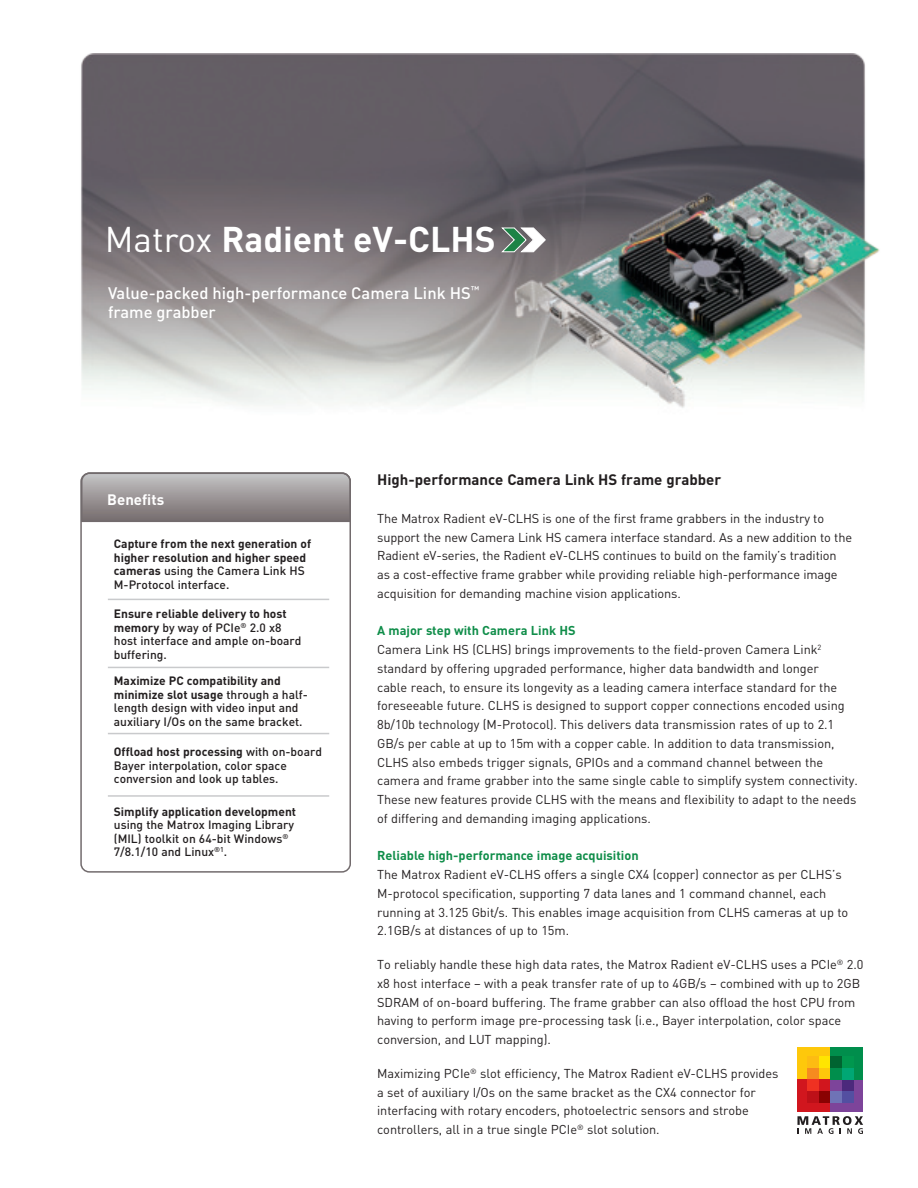
<style>
.page{position:relative;width:918px;height:1188px;background:#fff}
.page>*{position:absolute;margin:0;border:0;box-sizing:border-box;transform-origin:0 0}
.t1{font:700 35.4px "DIN";color:#fff}
.t2{font:500 16.5px/19.5px "DIN";color:#fff}
.t3{font:700 15px "DIN";color:#231f20}
.t4{font:700 15px "DIN";color:#fff}
.t5{font:12.75px/18.8px "DIN";letter-spacing:-.005em;color:#231f20}
.t6{font:700 12.75px "DIN";color:#0f8d49}
.t7{font:500 12px/13.5px "DIN";color:#231f20}
.t8{font:700 12px/13.5px "DIN";color:#231f20}
.s1{font-weight:400}
.s2{font-weight:500}
.s3{font-weight:700}
.s4{font-weight:700;color:#0f8d49}
</style>
<div class="page">
<img style="left:81px;top:53px;width:799px;height:355px">
<div style="left:798px;top:1047px;width:32px;height:32px;background:#fec80b"></div>
<div style="left:798px;top:1079px;width:32px;height:33px;background:#d1161e"></div>
<div style="left:830px;top:1079px;width:33px;height:33px;background:#7d449a"></div>
<div style="left:830px;top:1047px;width:33px;height:32px;background:#008e4c"></div>
<div style="left:819px;top:1056px;width:11px;height:12px;background:#ffe501"></div>
<div style="left:842px;top:1091px;width:11px;height:11px;background:#534fa1"></div>
<div style="left:842px;top:1079px;width:11px;height:12px;background:#4c297c"></div>
<div style="left:842px;top:1056px;width:11px;height:12px;background:#00974e"></div>
<div style="left:830px;top:1056px;width:12px;height:12px;background:#006431"></div>
<div style="left:807px;top:1068px;width:12px;height:11px;background:#f68b1f"></div>
<div style="left:807px;top:1056px;width:12px;height:12px;background:#fdbc12"></div>
<div style="left:807px;top:1091px;width:12px;height:11px;background:#bd1018"></div>
<div style="left:807px;top:1079px;width:12px;height:12px;background:#ef3122"></div>
<div style="left:819px;top:1091px;width:11px;height:11px;background:#890202"></div>
<div style="left:830px;top:1091px;width:12px;height:11px;background:#6f73b6"></div>
<div style="left:842px;top:1068px;width:11px;height:11px;background:#00a774"></div>
<svg style="left:797px;top:1116px;width:66px;height:18px"></svg>
<svg style="left:501px;top:227px;width:45px;height:25px"></svg>
<svg style="left:81px;top:472px;width:270px;height:51px;background:#9b9697"></svg>
<hr style="left:108px;top:733px;width:221px;height:1px;background:#c9cacc">
<hr style="left:108px;top:667px;width:221px;height:1px;background:#c9cacc">
<hr style="left:108px;top:599px;width:221px;height:1px;background:#c9cacc">
<hr style="left:108px;top:795px;width:221px;height:2px;background:#c9cacc">
<div style="left:80px;top:473px;width:271px;height:400px;border:2px solid #726b6d;border-radius:8px"></div>
<h1 class="t1" style="left:105px;top:224px;width:392px"><span class="s1">Matrox</span> Radient eV-CLHS</h1>
<p class="t2" style="left:108px;top:284px;width:373px">Value-packed high-performance Camera Link HS<sup>™ </sup>frame grabber</p>
<p class="t4" style="left:107px;top:493px;width:58px">Benefits</p>
<p class="t8" style="left:114px;top:538px;width:199px">Capture from the next generation of higher resolution and higher speed cameras <span class="s2">using the Camera Link HS<br>M-Protocol interface.</span></p>
<p class="t7" style="left:114px;top:608px;width:189px"><span class="s3">Ensure reliable delivery to host memory</span> by way of PCIe<sup>®</sup> 2.0 x8 host interface and ample on-board buffering.</p>
<p class="t7" style="left:114px;top:675px;width:196px"><span class="s3">Maximize PC compatibility and minimize slot usage</span> through a half&shy;length design with video input and auxiliary I/Os on the same bracket.</p>
<p class="t7" style="left:114px;top:746px;width:210px"><span class="s3">Offload host processing</span> with on-board<br>Bayer interpolation, color space conversion and look up tables.</p>
<p class="t8" style="left:114px;top:805px;width:184px">Simplify application development</p>
<p class="t7" style="left:114px;top:819px;width:182px">using the Matrox Imaging Library (MIL) toolkit on 64-bit Windows<sup>®<br></sup>7/8.1/10 and Linux<sup>®1</sup>.</p>
<p class="t3" style="left:377px;top:473px;width:346px">High-performance Camera Link HS frame grabber</p>
<p class="t5" style="left:377px;top:510px;width:477px">The Matrox Radient eV-CLHS is one of the first frame grabbers in the industry to support the new Camera Link HS camera interface standard. As a new addition to the Radient eV-series, the Radient eV-CLHS continues to build on the family’s tradition as a cost-effective frame grabber while providing reliable high-performance image acquisition for demanding machine vision applications.</p>
<p class="t5" style="left:377px;top:622px;width:482px"><span class="s4">A major step with Camera Link HS<br></span>Camera Link HS (CLHS) brings improvements to the field-proven Camera Link<sup>2 </sup>standard by offering upgraded performance, higher data bandwidth and longer<br>cable reach, to ensure its longevity as a leading camera interface standard for the foreseeable future. CLHS is designed to support copper connections encoded using 8b/10b technology (M-Protocol). This delivers data transmission rates of up to 2.1<br>GB/s per cable at up to 15m with a copper cable. In addition to data transmission, CLHS also embeds trigger signals, GPIOs and a command channel between the camera and frame grabber into the same single cable to simplify system connectivity.<br>These new features provide CLHS with the means and flexibility to adapt to the needs of differing and demanding imaging applications.</p>
<p class="t6" style="left:377px;top:850px;width:263px">Reliable high-performance image acquisition</p>
<p class="t5" style="left:377px;top:866px;width:473px">The Matrox Radient eV-CLHS offers a single CX4 (copper) connector as per CLHS’s M-protocol specification, supporting 7 data lanes and 1 command channel, each running at 3.125 Gbit/s. This enables image acquisition from CLHS cameras at up to 2.1GB/s at distances of up to 15m.</p>
<p class="t5" style="left:377px;top:956px;width:488px">To reliably handle these high data rates, the Matrox Radient eV-CLHS uses a PCIe<sup>®</sup> 2.0 x8 host interface – with a peak transfer rate of up to 4GB/s – combined with up to 2GB SDRAM of on-board buffering. The frame grabber can also offload the host CPU from having to perform image pre-processing task (i.e., Bayer interpolation, color space conversion, and LUT mapping).</p>
<p class="t5" style="left:377px;top:1065px;width:403px">Maximizing PCIe<sup>®</sup> slot efficiency, The Matrox Radient eV-CLHS provides a set of auxiliary I/Os on the same bracket as the CX4 connector for interfacing with rotary encoders, photoelectric sensors and strobe controllers, all in a true single PCIe<sup>®</sup> slot solution.</p>
</div>
